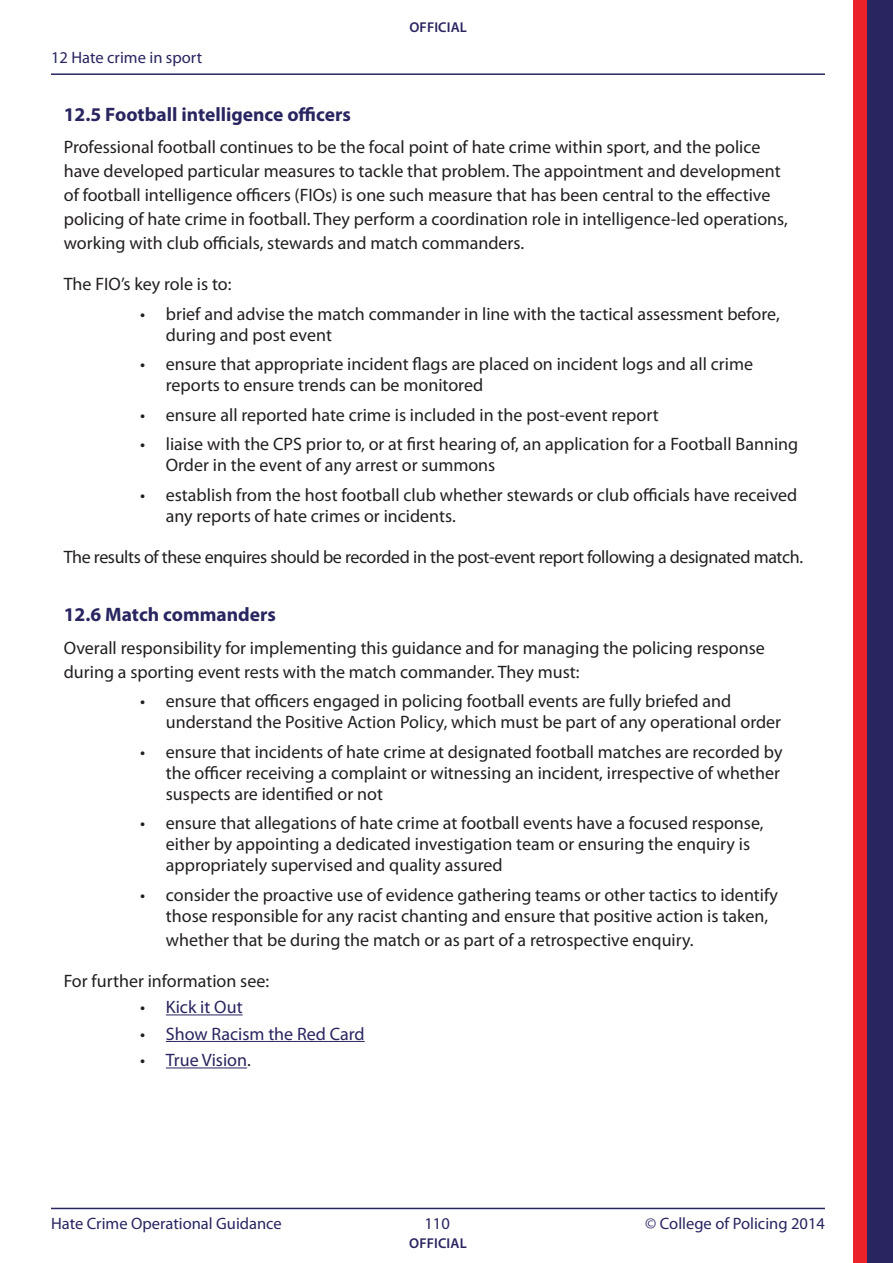
<style>
.page{position:relative;width:893px;height:1263px;background:#fff}
.page>*{position:absolute;margin:0;border:0;box-sizing:border-box;transform-origin:0 0}
.Sub_header{font:700 19.5px "Myriad Pro";color:#282560}
.Body_copy{font:18px/21px "Myriad Pro";color:#231f20}
.Body_copy-2{font:18px "Myriad Pro";letter-spacing:-.02em;color:#231f20}
.t1{font:18px "Myriad Pro";color:#282560}
.t2{font:16.5px "Myriad Pro";color:#282560}
.t3{font:600 14.25px "Myriad Pro";letter-spacing:.01em;color:#282560}
.s1{color:#231f20}
</style>
<div class="page">
<div style="left:863px;top:0;width:30px;height:1263px;background:#282560"></div>
<div style="left:853px;top:0;width:13px;height:1263px;background:#eb2227"></div>
<hr style="left:51px;top:73px;width:774px;height:2px;background:#282560">
<hr style="left:51px;top:1208px;width:774px;height:1px;background:#282560">
<hr style="left:166px;top:1014px;width:77px;height:1px;background:#282560">
<hr style="left:166px;top:1041px;width:199px;height:1px;background:#282560">
<hr style="left:166px;top:1067px;width:81px;height:1px;background:#282560">
<p class="t2" style="left:51px;top:48px;width:153px">12 Hate crime in sport</p>
<p class="t3" style="left:409px;top:18px;width:59px">OFFICIAL</p>
<p class="Sub_header" style="left:64px;top:102px;width:289px">12.5 Football intelligence officers</p>
<p class="Body_copy" style="left:64px;top:135px;width:726px;line-height:24px">Professional football continues to be the focal point of hate crime within sport, and the police have developed particular measures to tackle that problem. The appointment and development of football intelligence officers (FIOs) is one such measure that has been central to the effective policing of hate crime in football. They perform a coordination role in intelligence-led operations, working with club officials, stewards and match commanders.</p>
<p class="Body_copy" style="left:64px;top:274px;width:169px">The FIO’s key role is to:</p>
<p class="Body_copy" style="left:166px;top:303px;width:615px;text-indent:-26px">• brief and advise the match commander in line with the tactical assessment before, during and post event</p>
<p class="Body_copy" style="left:166px;top:354px;width:589px;text-indent:-26px">• ensure that appropriate incident flags are placed on incident logs and all crime reports to ensure trends can be monitored</p>
<p class="Body_copy" style="left:140px;top:404px;width:520px">• ensure all reported hate crime is included in the post-event report</p>
<p class="Body_copy" style="left:166px;top:434px;width:634px;text-indent:-26px">• liaise with the CPS prior to, or at first hearing of, an application for a Football Banning<br>Order in the event of any arrest or summons</p>
<p class="Body_copy" style="left:166px;top:484px;width:633px;text-indent:-26px">• establish from the host football club whether stewards or club officials have received any reports of hate crimes or incidents.</p>
<p class="Body_copy-2" style="left:64px;top:546px;width:741px">The results of these enquires should be recorded in the post-event report following a designated match.</p>
<p class="Sub_header" style="left:64px;top:602px;width:214px">12.6 Match commanders</p>
<p class="Body_copy" style="left:64px;top:635px;width:703px;line-height:24px">Overall responsibility for implementing this guidance and for managing the policing response during a sporting event rests with the match commander. They must:</p>
<p class="Body_copy" style="left:166px;top:690px;width:617px;text-indent:-26px">• ensure that officers engaged in policing football events are fully briefed and understand the Positive Action Policy, which must be part of any operational order</p>
<p class="Body_copy" style="left:166px;top:741px;width:618px;text-indent:-26px">• ensure that incidents of hate crime at designated football matches are recorded by the officer receiving a complaint or witnessing an incident, irrespective of whether suspects are identified or not</p>
<p class="Body_copy" style="left:166px;top:812px;width:599px;text-indent:-26px">• ensure that allegations of hate crime at football events have a focused response, either by appointing a dedicated investigation team or ensuring the enquiry is appropriately supervised and quality assured</p>
<p class="Body_copy" style="left:166px;top:884px;width:613px;text-indent:-26px">• consider the proactive use of evidence gathering teams or other tactics to identify those responsible for any racist chanting and ensure that positive action is taken,</p>
<p class="Body_copy" style="left:166px;top:929px;width:529px">whether that be during the match or as part of a retrospective enquiry.</p>
<p class="Body_copy" style="left:64px;top:970px;width:207px">For further information see:</p>
<p class="t1" style="left:140px;top:996px;width:104px"><span class="s1">•</span> Kick it Out</p>
<p class="t1" style="left:140px;top:1022px;width:226px"><span class="s1">•</span> Show Racism the Red Card</p>
<p class="t1" style="left:140px;top:1049px;width:112px"><span class="s1">•</span> True Vision<span class="s1">.</span></p>
<p class="t2" style="left:51px;top:1213px;width:232px">Hate Crime Operational Guidance</p>
<p class="t2" style="left:424px;top:1213px;width:27px">110</p>
<p class="t2" style="left:645px;top:1213px;width:181px">© College of Policing 2014</p>
<p class="t3" style="left:409px;top:1234px;width:59px">OFFICIAL</p>
</div>
